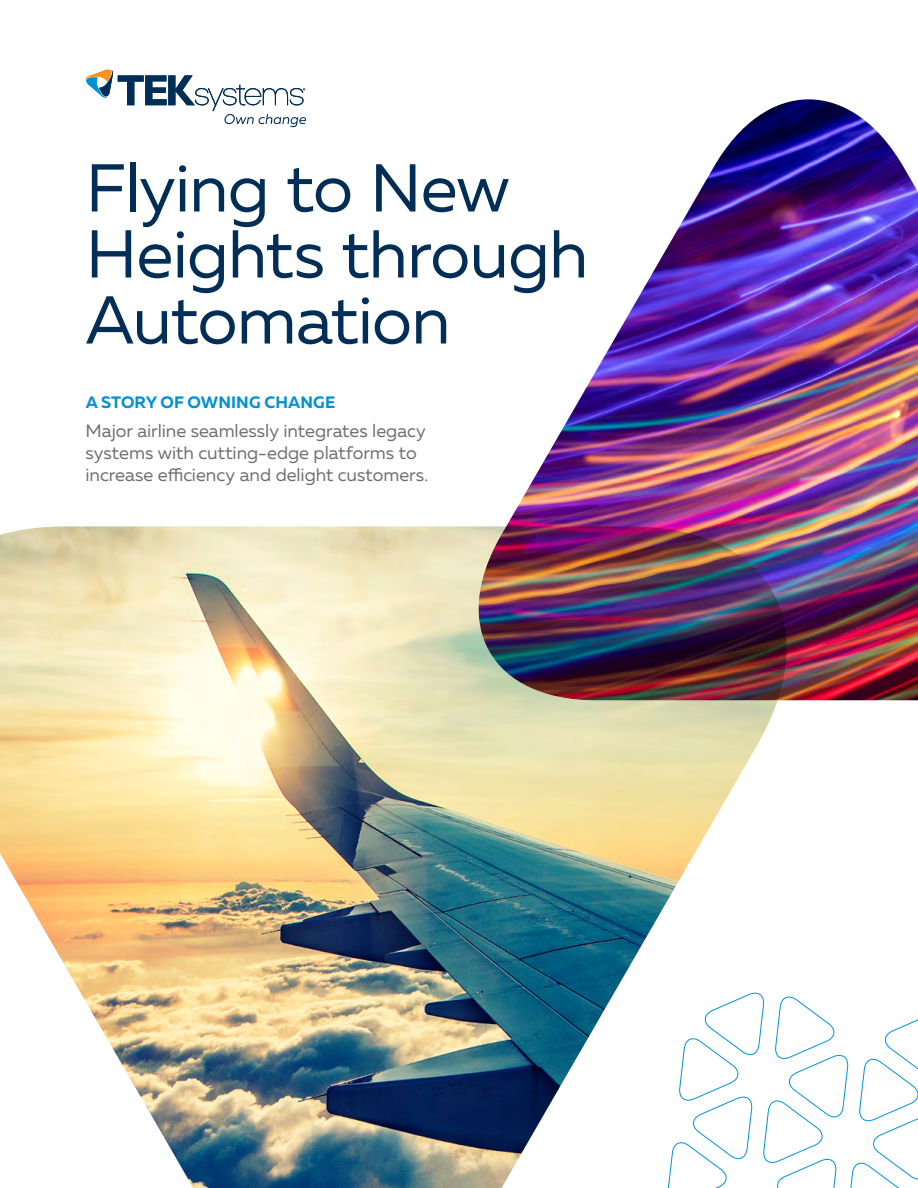
<style>
.page{position:relative;width:918px;height:1188px;background:#fff}
.page>*{position:absolute;margin:0;border:0;box-sizing:border-box;transform-origin:0 0}
.t1{font:67.5px/66px "Muller";letter-spacing:-.015em;color:#002e56}
.t2{font:18px/21.6px "Muller";letter-spacing:-.005em;color:#6d6e71}
.t3{font:700 16.5px "Muller";letter-spacing:.01em;color:#0091d1}
</style>
<div class="page">
<svg style="left:788px;top:996px;width:130px;height:192px"></svg>
<img style="left:506px;top:99px;width:412px;height:601px">
<img style="left:0;top:526px;width:788px;height:662px">
<svg style="left:86px;top:70px;width:220px;height:57px"></svg>
<h1 class="t1" style="left:86px;top:154px;width:504px">Flying to New<br>Heights through<br>Automation</h1>
<p class="t3" style="left:86px;top:392px;width:251px">A STORY OF OWNING CHANGE</p>
<p class="t2" style="left:86px;top:420px;width:344px">Major airline seamlessly integrates legacy systems with cutting-edge platforms to increase efficiency and delight customers.</p>
</div>
